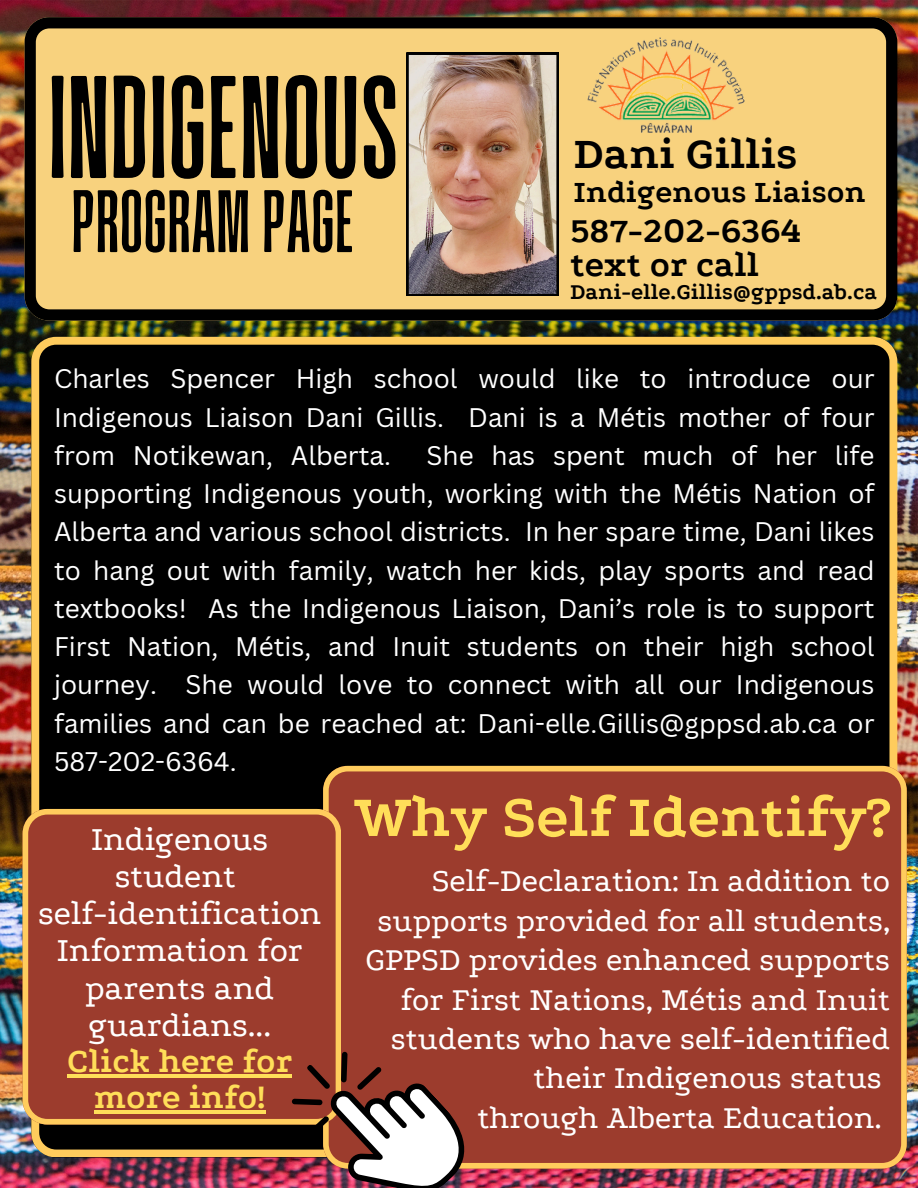
<style>
.page{position:relative;width:918px;height:1188px;background:#fff}
.page>*{position:absolute;margin:0;border:0;box-sizing:border-box;transform-origin:0 0}
.t1{font:154.5px "Paalalabas Display Condens BETA";color:#000}
.t2{font:93.6px "Paalalabas Display Condens BETA";color:#000}
.t3{font:700 61.35px "Podkova";color:#ffde59}
.t4{font:700 45.6px "Podkova";color:#000}
.t5{font:700 36.6px "Podkova";color:#000}
.t6{font:35.1px/36.8px "Podkova";color:#fff;text-align:center}
.t7{font:33.15px/39.3px "Podkova";color:#fff;text-align:right}
.t8{font:700 32.1px "Podkova";color:#000}
.t9{font:26.1px/38.2px "Canva Sans";color:#fff;text-align:justify}
.t10{font:700 23.1px "Podkova";color:#000}
.s1{font-weight:700;color:#ffde59}
</style>
<div class="page">
<img style="left:0;top:0;width:918px;height:1188px">
<svg style="left:25px;top:17px;width:872px;height:304px;background:#d9b86e"></svg>
<img style="left:407px;top:53px;width:151px;height:243px">
<div style="left:31px;top:337px;width:866px;height:820px;background:#000"></div>
<img style="left:569px;top:19px;width:194px;height:137px">
<div style="left:323px;top:766px;width:584px;height:403px;background:#9c3c2d"></div>
<svg style="left:23px;top:809px;width:318px;height:316px;background:#a24530"></svg>
<svg style="left:290px;top:1046px;width:193px;height:142px"></svg>
<hr style="left:67px;top:1074px;width:225px;height:3px;background:#ffde59">
<hr style="left:94px;top:1110px;width:172px;height:3px;background:#ffde59">
<p class="t1" style="left:48px;top:61px;width:353px">INDIGENOUS</p>
<h4 class="t2" style="left:71px;top:181px;width:284px">PROGRAMPAGE</h4>
<p class="t4" style="left:573px;top:129px;width:226px">Dani Gillis</p>
<p class="t8" style="left:573px;top:174px;width:294px">Indigenous Liaison</p>
<p class="t5" style="left:570px;top:210px;width:233px">587-202-6364</p>
<p class="t5" style="left:570px;top:244px;width:190px">text or call</p>
<h6 class="t10" style="left:570px;top:279px;width:309px">Dani-elle.Gillis@gppsd.ab.ca</h6>
<p class="t9" style="left:54px;top:359px;width:822px">Charles Spencer High school would like to introduce our Indigenous Liaison Dani Gillis. Dani is a Métis mother of four from Notikewan, Alberta.</p>
<p class="t9" style="left:54px;top:436px;width:822px;text-indent:372px">She has spent much of her life supporting Indigenous youth, working with the Métis Nation of Alberta and various school districts. In her spare time, Dani likes to hang out with family, watch her kids, play sports and read textbooks! As the Indigenous Liaison, Dani’s role is to support First Nation, Métis, and Inuit students on their high school journey. She would love to connect with all our Indigenous families and can be reached at: Dani-elle.Gillis@gppsd.ab.ca or 587-202-6364.</p>
<h5 class="t6" style="left:38px;top:821px;width:285px">Indigenous student self-identification<br>Information for parents and guardians...<br><span class="s1">Click here for more info!</span></h5>
<h3 class="t3" style="left:354px;top:783px;width:538px">Why Self Identify?</h3>
<h5 class="t7" style="left:366px;top:862px;width:526px">Self-Declaration: In addition to supports provided for all students, GPPSD provides enhanced supports for First Nations, Métis and Inuit students who have self-identified their Indigenous status</h5>
<p class="t7" style="left:478px;top:1098px;width:406px">through Alberta Education.</p>
</div>
